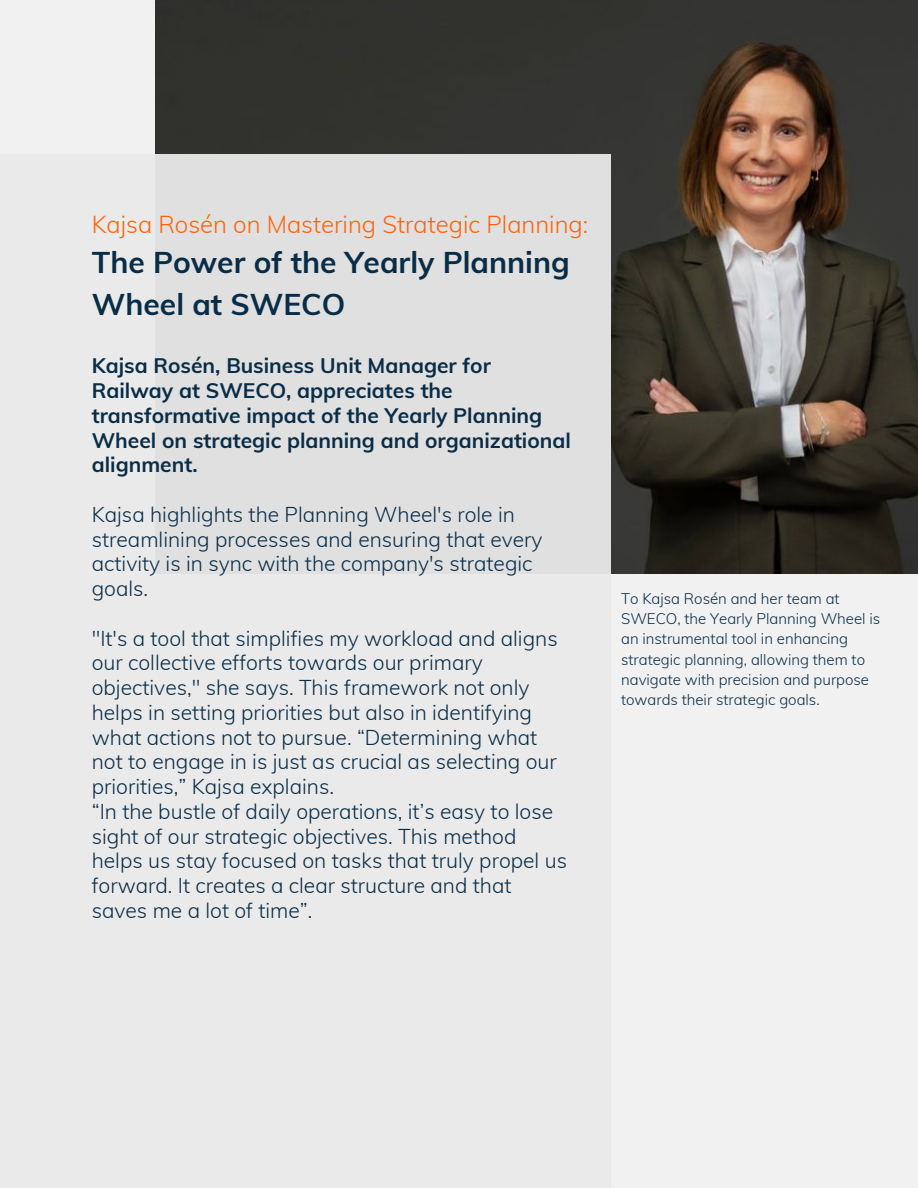
<style>
.page{position:relative;width:918px;height:1188px;background:#f1f1f1}
.page>*{position:absolute;margin:0;border:0;box-sizing:border-box;transform-origin:0 0}
.t1{font:700 30px/41.7px "Muli";color:#092d47}
.t2{font:300 24px "Muli";color:#ff6309}
.t3{font:300 21px/24.8px "Muli";color:#092d47}
.t4{font:700 21px/24.8px "Muli";color:#092d47}
.t5{font:300 15px/20.2px "Muli";color:#092d47}
</style>
<div class="page">
<img style="left:156px;top:0;width:762px;height:573px">
<div style="left:0;top:155px;width:611px;height:1033px;background:#eaeaea"></div>
<p class="t2" style="left:92px;top:209px;width:498px">Kajsa Rosén on Mastering Strategic Planning:</p>
<p class="t1" style="left:92px;top:241px;width:480px">The Power of the Yearly Planning<br>Wheel at SWECO</p>
<p class="t4" style="left:92px;top:353px;width:481px">Kajsa Rosén, Business Unit Manager for Railway at SWECO, appreciates the transformative impact of the Yearly Planning Wheel on strategic planning and organizational alignment.</p>
<p class="t3" style="left:92px;top:501px;width:452px">Kajsa highlights the Planning Wheel's role in streamlining processes and ensuring that every activity is in sync with the company's strategic goals.</p>
<p class="t3" style="left:92px;top:625px;width:467px">"It's a tool that simplifies my workload and aligns our collective efforts towards our primary objectives," she says. This framework not only helps in setting priorities but also in identifying what actions not to pursue. “Determining what not to engage in is just as crucial as selecting our priorities,” Kajsa explains.</p>
<p class="t3" style="left:92px;top:798px;width:477px">“In the bustle of daily operations, it’s easy to lose sight of our strategic objectives. This method helps us stay focused on tasks that truly propel us forward. It creates a clear structure and that saves me a lot of time”.</p>
<p class="t5" style="left:621px;top:588px;width:261px">To Kajsa Rosén and her team at SWECO, the Yearly Planning Wheel is an instrumental tool in enhancing strategic planning, allowing them to navigate with precision and purpose towards their strategic goals.</p>
</div>
